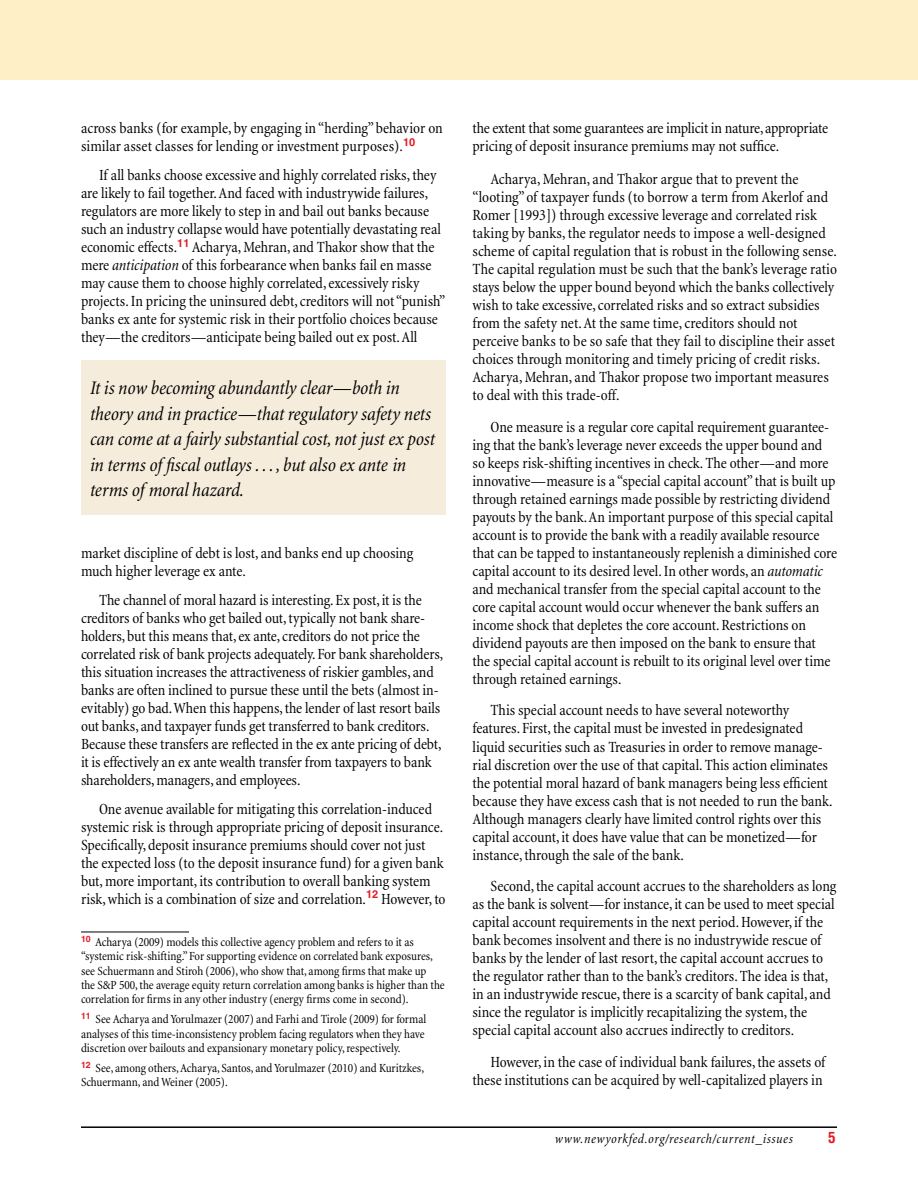
<style>
.page{position:relative;width:918px;height:1188px;background:#fff}
.page>*{position:absolute;margin:0;border:0;box-sizing:border-box;transform-origin:0 0}
.t1{font:italic condensed 19.5px/25.5px "Minion";letter-spacing:-.01em;color:#000}
.t2{font:condensed 15.75px/18px "Minion";letter-spacing:-.005em;color:#000}
.t3{font:700 condensed 15px "Helvetica";color:#e31b23}
.t4{font:italic condensed 13.5px "Minion";letter-spacing:.045em;color:#000}
.t5{font:condensed 12.6px/14.2px "Minion";letter-spacing:-.005em;color:#000}
.s1{font-style:italic}
</style>
<div class="page">
<div style="left:0;top:0;width:918px;height:80px;background:#ffefc6"></div>
<hr style="left:81px;top:1126px;width:756px;height:2px;background:#000">
<hr style="left:81px;top:932px;width:108px;height:1px;background:#000">
<div style="left:81px;top:361px;width:365px;height:154px;background:#f6ecdb"></div>
<p class="t2" style="left:81px;top:120px;width:363px">across banks (for example, by engaging in “herding” behavior on similar asset classes for lending or investment purposes).<sup>10</sup></p>
<p class="t2" style="left:81px;top:167px;width:366px;text-indent:18px">If all banks choose excessive and highly correlated risks, they are likely to fail together. And faced with industrywide failures, regulators are more likely to step in and bail out banks because such an industry collapse would have potentially devastating real economic effects.<sup>11</sup> Acharya, Mehran, and Thakor show that the mere <span class="s1">anticipation</span> of this forbearance when banks fail en masse may cause them to choose highly correlated, excessively risky projects. In pricing the uninsured debt, creditors will not “punish” banks ex ante for systemic risk in their portfolio choices because they—the creditors—anticipate being bailed out ex post. All</p>
<p class="t1" style="left:90px;top:376px;width:346px">It is now becoming abundantly clear—both in theory and in practice—that regulatory safety nets can come at a fairly substantial cost, not just ex post in terms of fiscal outlays . . . , but also ex ante in terms of moral hazard.</p>
<p class="t2" style="left:81px;top:545px;width:334px">market discipline of debt is lost, and banks end up choosing much higher leverage ex ante.</p>
<p class="t2" style="left:81px;top:591px;width:364px;text-indent:18px">The channel of moral hazard is interesting. Ex post, it is the creditors of banks who get bailed out, typically not bank share&shy;holders, but this means that, ex ante, creditors do not price the correlated risk of bank projects adequately. For bank shareholders, this situation increases the attractiveness of riskier gambles, and banks are often inclined to pursue these until the bets (almost in&shy;evitably) go bad. When this happens, the lender of last resort bails out banks, and taxpayer funds get transferred to bank creditors.<br>Because these transfers are reflected in the ex ante pricing of debt, it is effectively an ex ante wealth transfer from taxpayers to bank shareholders, managers, and employees.</p>
<p class="t2" style="left:81px;top:800px;width:366px;text-indent:18px">One avenue available for mitigating this correlation-induced systemic risk is through appropriate pricing of deposit insurance.<br>Specifically, deposit insurance premiums should cover not just the expected loss (to the deposit insurance fund) for a given bank but, more important, its contribution to overall banking system risk, which is a combination of size and correlation.<sup>12</sup> However, to</p>
<p class="t5" style="left:81px;top:935px;width:365px"><sup>10</sup> Acharya (2009) models this collective agency problem and refers to it as “systemic risk-shifting.” For supporting evidence on correlated bank exposures, see Schuermann and Stiroh (2006), who show that, among firms that make up<br>the S&amp;P 500, the average equity return correlation among banks is higher than the correlation for firms in any other industry (energy firms come in second).</p>
<p class="t5" style="left:81px;top:1013px;width:347px"><sup>11</sup> See Acharya and Yorulmazer (2007) and Farhi and Tirole (2009) for formal analyses of this time-inconsistency problem facing regulators when they have discretion over bailouts and expansionary monetary policy, respectively.</p>
<p class="t5" style="left:81px;top:1061px;width:345px"><sup>12</sup> See, among others, Acharya, Santos, and Yorulmazer (2010) and Kuritzkes,<br>Schuermann, and Weiner (2005).</p>
<p class="t2" style="left:472px;top:120px;width:357px">the extent that some guarantees are implicit in nature, appropriate pricing of deposit insurance premiums may not suffice.</p>
<p class="t2" style="left:472px;top:171px;width:366px;text-indent:18px">Acharya, Mehran, and Thakor argue that to prevent the “looting” of taxpayer funds (to borrow a term from Akerlof and Romer [1993]) through excessive leverage and correlated risk taking by banks, the regulator needs to impose a well-designed scheme of capital regulation that is robust in the following sense.<br>The capital regulation must be such that the bank’s leverage ratio stays below the upper bound beyond which the banks collectively wish to take excessive, correlated risks and so extract subsidies from the safety net. At the same time, creditors should not perceive banks to be so safe that they fail to discipline their asset choices through monitoring and timely pricing of credit risks.<br>Acharya, Mehran, and Thakor propose two important measures to deal with this trade-off.</p>
<p class="t2" style="left:472px;top:418px;width:366px;text-indent:18px">One measure is a regular core capital requirement guarantee&shy;ing that the bank’s leverage never exceeds the upper bound and so keeps risk-shifting incentives in check. The other—and more innovative—measure is a “special capital account” that is built up through retained earnings made possible by restricting dividend payouts by the bank. An important purpose of this special capital account is to provide the bank with a readily available resource that can be tapped to instantaneously replenish a diminished core capital account to its desired level. In other words, an <span class="s1">automatic </span>and mechanical transfer from the special capital account to the core capital account would occur whenever the bank suffers an income shock that depletes the core account. Restrictions on dividend payouts are then imposed on the bank to ensure that the special capital account is rebuilt to its original level over time through retained earnings.</p>
<p class="t2" style="left:472px;top:702px;width:362px;text-indent:18px">This special account needs to have several noteworthy features. First, the capital must be invested in predesignated liquid securities such as Treasuries in order to remove manage&shy;rial discretion over the use of that capital. This action eliminates the potential moral hazard of bank managers being less efficient because they have excess cash that is not needed to run the bank.<br>Although managers clearly have limited control rights over this capital account, it does have value that can be monetized—for instance, through the sale of the bank.</p>
<p class="t2" style="left:472px;top:877px;width:365px;text-indent:18px">Second, the capital account accrues to the shareholders as long as the bank is solvent—for instance, it can be used to meet special capital account requirements in the next period. However, if the bank becomes insolvent and there is no industrywide rescue of banks by the lender of last resort, the capital account accrues to the regulator rather than to the bank’s creditors. The idea is that, in an industrywide rescue, there is a scarcity of bank capital, and since the regulator is implicitly recapitalizing the system, the special capital account also accrues indirectly to creditors.</p>
<p class="t2" style="left:472px;top:1053px;width:354px;text-align:right">However, in the case of individual bank failures, the assets of these institutions can be acquired by well-capitalized players in</p>
<p class="t4" style="left:555px;top:1131px;width:239px">www.newyorkfed.org/research/current_issues</p>
<p class="t3" style="left:828px;top:1128px;width:9px">5</p>
</div>
